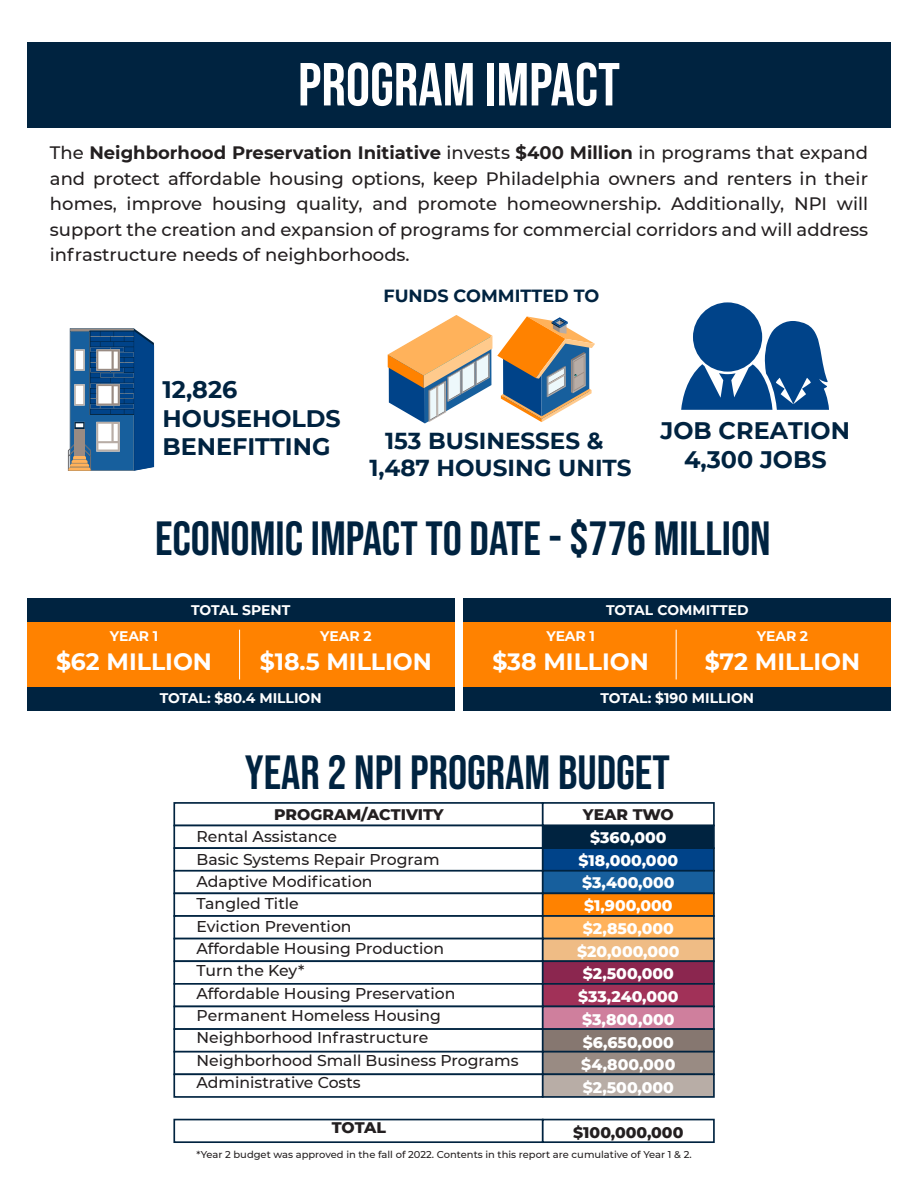
<style>
.page{position:relative;width:918px;height:1188px;background:#fff}
.page>*{position:absolute;margin:0;border:0;box-sizing:border-box;transform-origin:0 0}
.t1{font:60.6px "Bebas Neue";color:#fff}
.t2{font:48px "Bebas Neue";color:#002340}
.t3{font:700 23.85px/28.7px "Montserrat";color:#002340}
.t4{font:700 23.55px "Montserrat";color:#fff}
.t5{font:700 23.1px/27.8px "Montserrat";color:#002340;text-align:center}
.t6{font:500 18px/25.5px "Montserrat";color:#231f20;text-align:justify}
.t7{font:700 17.55px "Montserrat";color:#002340}
.t8{font:500 15.6px/22.4px "Montserrat";color:#231f20}
.t9{font:800 15.6px/22.8px "Montserrat";color:#fff;text-align:center}
.t10{font:800 15.6px "Montserrat";color:#231f20}
.t11{font:700 13.95px "Montserrat";color:#fff}
.t12{font:500 9.9px "Montserrat";color:#231f20}
.s1{font-weight:700}
</style>
<div class="page">
<div style="left:27px;top:42px;width:864px;height:86px;background:#002340"></div>
<div style="left:27px;top:598px;width:427px;height:113px;background:#ff8200"></div>
<div style="left:27px;top:598px;width:427px;height:24px;background:#002340"></div>
<div style="left:27px;top:688px;width:427px;height:23px;background:#002340"></div>
<hr style="left:239px;top:630px;width:1px;height:49px;background:#fff">
<div style="left:464px;top:598px;width:427px;height:113px;background:#ff8200"></div>
<div style="left:464px;top:598px;width:427px;height:24px;background:#002340"></div>
<div style="left:464px;top:688px;width:427px;height:23px;background:#002340"></div>
<hr style="left:676px;top:630px;width:1px;height:49px;background:#fff">
<div style="left:173px;top:802px;width:371px;height:24px;background:#fff;border:2px solid #002340"></div>
<div style="left:542px;top:802px;width:173px;height:24px;background:#fff;border:2px solid #002340"></div>
<div style="left:173px;top:825px;width:371px;height:24px;background:#fff;border:2px solid #002340"></div>
<div style="left:542px;top:825px;width:173px;height:24px;background:#002340"></div>
<div style="left:173px;top:847px;width:371px;height:25px;background:#fff;border:2px solid #002340"></div>
<div style="left:542px;top:847px;width:173px;height:25px;background:#004389;border:2px solid #002340"></div>
<div style="left:173px;top:870px;width:371px;height:24px;background:#fff;border:2px solid #002340"></div>
<div style="left:542px;top:870px;width:173px;height:24px;background:#175f9d;border:2px solid #002340"></div>
<div style="left:173px;top:893px;width:371px;height:24px;background:#fff;border:2px solid #002340"></div>
<div style="left:542px;top:893px;width:173px;height:24px;background:#ff8200;border:2px solid #002340"></div>
<div style="left:173px;top:915px;width:371px;height:24px;background:#fff;border:2px solid #002340"></div>
<div style="left:542px;top:915px;width:173px;height:24px;background:#ffb25b;border:2px solid #002340"></div>
<div style="left:173px;top:938px;width:371px;height:24px;background:#fff;border:2px solid #002340"></div>
<div style="left:542px;top:938px;width:173px;height:24px;background:#efbc85;border:2px solid #002340"></div>
<div style="left:173px;top:960px;width:371px;height:25px;background:#fff;border:2px solid #002340"></div>
<div style="left:542px;top:960px;width:173px;height:25px;background:#8b264f;border:2px solid #002340"></div>
<div style="left:173px;top:983px;width:371px;height:24px;background:#fff;border:2px solid #002340"></div>
<div style="left:542px;top:983px;width:173px;height:24px;background:#a13158;border:2px solid #002340"></div>
<div style="left:173px;top:1006px;width:371px;height:24px;background:#fff;border:2px solid #002340"></div>
<div style="left:542px;top:1006px;width:173px;height:24px;background:#cf7f9d;border:2px solid #002340"></div>
<div style="left:173px;top:1028px;width:371px;height:25px;background:#fff;border:2px solid #002340"></div>
<div style="left:542px;top:1028px;width:173px;height:25px;background:#867770;border:2px solid #002340"></div>
<div style="left:173px;top:1051px;width:371px;height:24px;background:#fff;border:2px solid #002340"></div>
<div style="left:542px;top:1051px;width:173px;height:24px;background:#998b83;border:2px solid #002340"></div>
<div style="left:173px;top:1073px;width:371px;height:25px;background:#fff;border:2px solid #002340"></div>
<div style="left:542px;top:1073px;width:173px;height:25px;background:#b8ada6;border:2px solid #002340"></div>
<div style="left:173px;top:1119px;width:371px;height:24px;background:#fff;border:2px solid #002340"></div>
<div style="left:542px;top:1119px;width:173px;height:24px;background:#fff;border:2px solid #002340"></div>
<svg style="left:68px;top:328px;width:86px;height:143px"></svg>
<svg style="left:388px;top:315px;width:207px;height:108px"></svg>
<div style="left:693px;top:302px;width:69px;height:70px;background:#004389;border-radius:50%"></div>
<svg style="left:681px;top:321px;width:148px;height:89px"></svg>
<h1 class="t1" style="left:298px;top:50px;width:324px">PROGRAM IMPACT</h1>
<p class="t6" style="left:50px;top:140px;width:820px">The <span class="s1">Neighborhood Preservation Initiative</span> invests <span class="s1">$400 Million</span> in programs that expand and protect affordable housing options, keep Philadelphia owners and renters in their homes, improve housing quality, and promote homeownership. Additionally, NPI will support the creation and expansion of programs for commercial corridors and will address infrastructure needs of neighborhoods.</p>
<p class="t7" style="left:384px;top:283px;width:217px">FUNDS COMMITTED TO</p>
<h3 class="t3" style="left:163px;top:374px;width:180px">12,826<br>HOUSEHOLDS<br>BENEFITTING</h3>
<p class="t5" style="left:369px;top:425px;width:264px">153 BUSINESSES &amp;<br>1,487 HOUSING UNITS</p>
<h3 class="t3" style="left:661px;top:415px;width:191px;text-align:center">JOB CREATION<br>4,300 JOBS</h3>
<h2 class="t2" style="left:155px;top:511px;width:617px">ECONOMIC IMPACT TO DATE - $776 MILLION</h2>
<p class="t11" style="left:191px;top:600px;width:101px">TOTAL SPENT</p>
<p class="t11" style="left:606px;top:600px;width:144px">TOTAL COMMITTED</p>
<p class="t11" style="left:110px;top:626px;width:50px">YEAR 1</p>
<h3 class="t4" style="left:56px;top:644px;width:157px">$62 MILLION</h3>
<p class="t11" style="left:320px;top:626px;width:53px">YEAR 2</p>
<h3 class="t4" style="left:260px;top:644px;width:173px">$18.5 MILLION</h3>
<p class="t11" style="left:546px;top:626px;width:50px">YEAR 1</p>
<h3 class="t4" style="left:492px;top:644px;width:158px">$38 MILLION</h3>
<p class="t11" style="left:757px;top:626px;width:53px">YEAR 2</p>
<h3 class="t4" style="left:705px;top:644px;width:157px">$72 MILLION</h3>
<p class="t11" style="left:160px;top:688px;width:163px">TOTAL: $80.4 MILLION</p>
<p class="t11" style="left:600px;top:688px;width:155px">TOTAL: $190 MILLION</p>
<h2 class="t2" style="left:245px;top:745px;width:427px">YEAR 2 NPI PROGRAM BUDGET</h2>
<p class="t10" style="left:583px;top:803px;width:92px">YEAR TWO</p>
<p class="t9" style="left:577px;top:825px;width:104px">$360,000 $18,000,000 $3,400,000 $1,900,000 $2,850,000 $20,000,000 $2,500,000 $33,240,000 $3,800,000 $6,650,000 $4,800,000 $2,500,000</p>
<p class="t10" style="left:573px;top:1122px;width:112px">$100,000,000</p>
<p class="t10" style="left:274px;top:803px;width:171px">PROGRAM/ACTIVITY</p>
<p class="t8" style="left:197px;top:825px;width:324px">Rental Assistance<br>Basic Systems Repair Program<br>Adaptive Modification<br>Tangled Title<br>Eviction Prevention<br>Affordable Housing Production<br>Turn the Key*<br>Affordable Housing Preservation<br>Permanent Homeless Housing<br>Neighborhood Infrastructure<br>Neighborhood Small Business Programs<br>Administrative Costs</p>
<p class="t10" style="left:332px;top:1116px;width:56px">TOTAL</p>
<p class="t12" style="left:197px;top:1148px;width:497px">*Year 2 budget was approved in the fall of 2022. Contents in this report are cumulative of Year 1 &amp; 2.</p>
</div>
